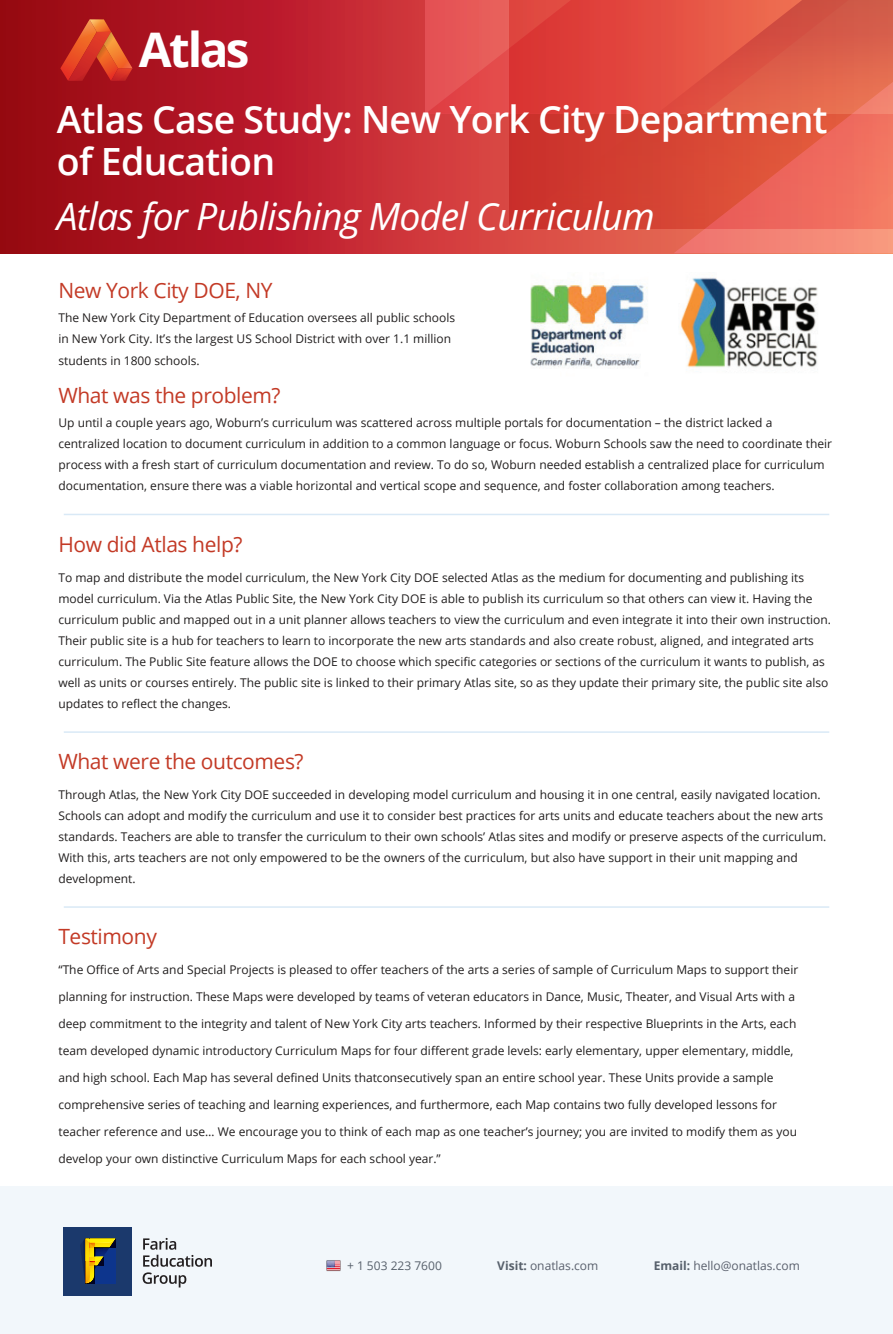
<style>
.page{position:relative;width:893px;height:1334px;background:#fff}
.page>*{position:absolute;margin:0;border:0;box-sizing:border-box;transform-origin:0 0}
.t1{font:700 47.7px "Open Sans";letter-spacing:-.055em;color:#fff}
.t2{font:600 37.5px/42px "Open Sans";letter-spacing:-.02em;color:#fff}
.t3{font:italic 37.5px "Open Sans";letter-spacing:-.02em;color:#fff}
.t4{font:21px "Open Sans";letter-spacing:-.02em;color:#c33a26}
.t5{font:12px/21px "Open Sans";color:#211e1e}
.t6{font:12px "Open Sans";color:#5a606d}
.t7{font:12px "Open Sans";color:#57606b}
.s1{font-weight:700;color:#57606b}
</style>
<div class="page">
<svg style="left:0;top:0;width:674px;height:253px;background:#b8202a"></svg>
<svg style="left:425px;top:0;width:85px;height:114px;background:#e45252"></svg>
<svg style="left:510px;top:0;width:383px;height:229px;background:#d73d35"></svg>
<svg style="left:674px;top:2px;width:219px;height:251px;background:#e4614e"></svg>
<div style="left:0;top:1186px;width:893px;height:147px;background:#f2f7fb"></div>
<div style="left:64px;top:1226px;width:68px;height:69px;background:#1b396c"></div>
<svg style="left:80px;top:1238px;width:36px;height:45px;background:#656846"></svg>
<svg style="left:143px;top:1237px;width:69px;height:29px"></svg>
<svg style="left:143px;top:1272px;width:43px;height:15px"></svg>
<img style="left:326px;top:1260px;width:14px;height:12px">
<hr style="left:64px;top:513px;width:765px;height:2px;background:#d9e9f6">
<hr style="left:64px;top:731px;width:765px;height:2px;background:#d9e9f6">
<hr style="left:64px;top:906px;width:765px;height:1px;background:#d9e9f6">
<img style="left:530px;top:280px;width:117px;height:88px">
<img style="left:679px;top:277px;width:139px;height:91px">
<svg style="left:60px;top:19px;width:72px;height:62px;background:#c83723"></svg>
<h1 class="t1" style="left:139px;top:16px;width:112px">Atlas</h1>
<h2 class="t2" style="left:57px;top:98px;width:772px">Atlas Case Study: New York City Department of Education</h2>
<h2 class="t3" style="left:57px;top:191px;width:599px">Atlas for Publishing Model Curriculum</h2>
<h3 class="t4" style="left:58px;top:276px;width:216px">New York City DOE, NY</h3>
<p class="t5" style="left:58px;top:307px;width:398px">The New York City Department of Education oversees all public schools in New York City. It’s the largest US School District with over 1.1 million students in 1800 schools.</p>
<h3 class="t4" style="left:58px;top:381px;width:224px">What was the problem?</h3>
<p class="t5" style="left:58px;top:412px;width:775px">Up until a couple years ago, Woburn’s curriculum was scattered across multiple portals for documentation – the district lacked a centralized location to document curriculum in addition to a common language or focus. Woburn Schools saw the need to coordinate their process with a fresh start of curriculum documentation and review. To do so, Woburn needed establish a centralized place for curriculum documentation, ensure there was a viable horizontal and vertical scope and sequence, and foster collaboration among teachers.</p>
<h3 class="t4" style="left:58px;top:529px;width:185px">How did Atlas help?</h3>
<p class="t5" style="left:58px;top:566px;width:774px">To map and distribute the model curriculum, the New York City DOE selected Atlas as the medium for documenting and publishing its model curriculum. Via the Atlas Public Site, the New York City DOE is able to publish its curriculum so that others can view it. Having the curriculum public and mapped out in a unit planner allows teachers to view the curriculum and even integrate it into their own instruction.<br>Their public site is a hub for teachers to learn to incorporate the new arts standards and also create robust, aligned, and integrated arts curriculum. The Public Site feature allows the DOE to choose which specific categories or sections of the curriculum it wants to publish, as well as units or courses entirely. The public site is linked to their primary Atlas site, so as they update their primary site, the public site also updates to reflect the changes.</p>
<h3 class="t4" style="left:58px;top:747px;width:247px">What were the outcomes?</h3>
<p class="t5" style="left:58px;top:784px;width:769px">Through Atlas, the New York City DOE succeeded in developing model curriculum and housing it in one central, easily navigated location.<br>Schools can adopt and modify the curriculum and use it to consider best practices for arts units and educate teachers about the new arts standards. Teachers are able to transfer the curriculum to their own schools’ Atlas sites and modify or preserve aspects of the curriculum.<br>With this, arts teachers are not only empowered to be the owners of the curriculum, but also have support in their unit mapping and development.</p>
<h3 class="t4" style="left:58px;top:922px;width:100px">Testimony</h3>
<p class="t5" style="left:58px;top:959px;width:741px">“The Office of Arts and Special Projects is pleased to offer teachers of the arts a series of sample of Curriculum Maps to support their</p>
<p class="t5" style="left:58px;top:986px;width:738px">planning for instruction. These Maps were developed by teams of veteran educators in Dance, Music, Theater, and Visual Arts with a</p>
<p class="t5" style="left:58px;top:1013px;width:739px">deep commitment to the integrity and talent of New York City arts teachers. Informed by their respective Blueprints in the Arts, each</p>
<p class="t5" style="left:58px;top:1040px;width:736px">team developed dynamic introductory Curriculum Maps for four different grade levels: early elementary, upper elementary, middle,</p>
<p class="t5" style="left:58px;top:1067px;width:716px">and high school. Each Map has several defined Units thatconsecutively span an entire school year. These Units provide a sample</p>
<p class="t5" style="left:58px;top:1094px;width:720px">comprehensive series of teaching and learning experiences, and furthermore, each Map contains two fully developed lessons for</p>
<p class="t5" style="left:58px;top:1121px;width:740px">teacher reference and use… We encourage you to think of each map as one teacher’s journey; you are invited to modify them as you</p>
<p class="t5" style="left:58px;top:1148px;width:384px">develop your own distinctive Curriculum Maps for each school year.”</p>
<p class="t7" style="left:347px;top:1257px;width:96px">+ 1 503 223 7600</p>
<p class="t6" style="left:497px;top:1257px;width:103px"><span class="s1">Visit:</span> onatlas.com</p>
<p class="t6" style="left:654px;top:1257px;width:148px"><span class="s1">Email:</span> hello@onatlas.com</p>
</div>
